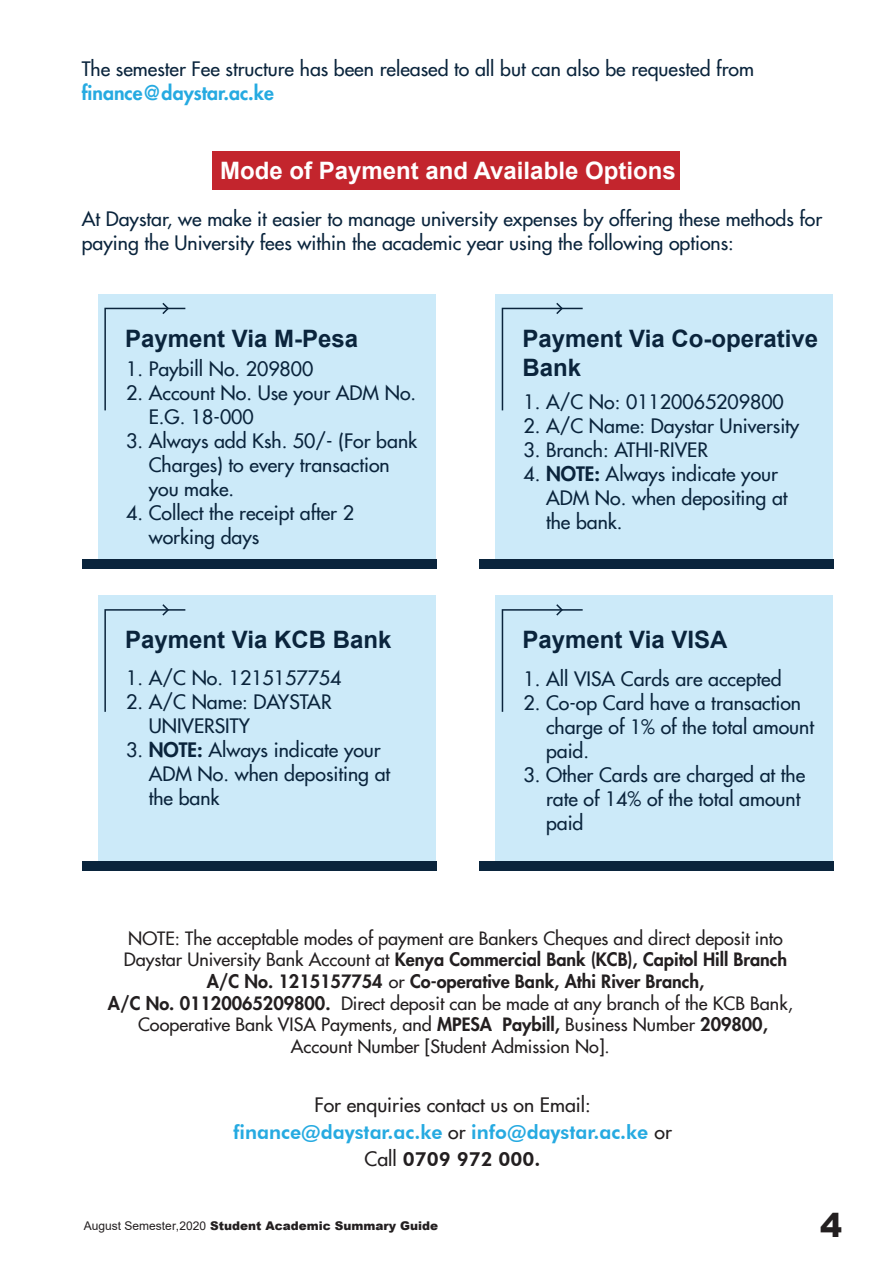
<style>
.page{position:relative;width:893px;height:1263px;background:#fff}
.page>*{position:absolute;margin:0;border:0;box-sizing:border-box;transform-origin:0 0}
.t1{font:900 33px "Arial";color:#231f20}
.t2{font:700 24px/28.8px "Arial";color:#0a243c}
.t3{font:700 24px "Arial";color:#fff}
.t4{font:500 19.5px/24px "Futura";color:#0a243c}
.t5{font:800 19.5px/27px "Futura BT";color:#26aae1;text-align:center}
.t6{font:500 19.5px "Futura";color:#231f20}
.t7{font:800 19.5px "Futura";color:#26aae1}
.t8{font:500 18px/21.6px "Futura";color:#231f20;text-align:center}
.t9{font:900 12px "Arial";color:#231f20}
.s1{font-weight:800}
.s2{font-family:"Futura";font-weight:500;color:#231f20}
.s3{color:#231f20}
.s4{font-weight:400}
</style>
<div class="page">
<div style="left:98px;top:294px;width:337px;height:270px;background:#cceaf9"></div>
<div style="left:82px;top:560px;width:354px;height:9px;background:#0a243c"></div>
<svg style="left:104px;top:303px;width:81px;height:107px"></svg>
<div style="left:495px;top:294px;width:337px;height:270px;background:#cceaf9"></div>
<div style="left:480px;top:560px;width:354px;height:9px;background:#0a243c"></div>
<svg style="left:502px;top:303px;width:81px;height:107px"></svg>
<div style="left:495px;top:595px;width:337px;height:271px;background:#cceaf9"></div>
<div style="left:480px;top:861px;width:354px;height:9px;background:#0a243c"></div>
<div style="left:98px;top:595px;width:337px;height:271px;background:#cceaf9"></div>
<div style="left:82px;top:861px;width:354px;height:9px;background:#0a243c"></div>
<svg style="left:104px;top:604px;width:81px;height:108px"></svg>
<svg style="left:502px;top:604px;width:81px;height:108px"></svg>
<div style="left:212px;top:151px;width:468px;height:38px;background:#c3252d"></div>
<p class="t4" style="left:82px;top:57px;width:674px">The semester Fee structure has been released to all but can also be requested from</p>
<p class="t7" style="left:82px;top:81px;width:194px">finance@daystar.ac.ke</p>
<p class="t3" style="left:220px;top:153px;width:457px">Mode of Payment and Available Options</p>
<p class="t4" style="left:82px;top:207px;width:742px">At Daystar, we make it easier to manage university expenses by offering these methods for paying the University fees within the academic year using the following options:</p>
<p class="t2" style="left:125px;top:324px;width:234px">Payment Via M-Pesa</p>
<p class="t4" style="left:126px;top:357px;width:189px">1. Paybill No. 209800</p>
<p class="t4" style="left:149px;top:381px;width:269px;text-indent:-23px">2. Account No. Use your ADM No.<br>E.G. 18-000</p>
<p class="t4" style="left:149px;top:429px;width:270px;text-indent:-23px">3. Always add Ksh. 50/- (For bank<br>Charges) to every transaction you make.</p>
<p class="t4" style="left:149px;top:501px;width:207px;text-indent:-23px">4. Collect the receipt after 2 working days</p>
<p class="t2" style="left:125px;top:626px;width:268px">Payment Via KCB Bank</p>
<p class="t4" style="left:126px;top:666px;width:217px">1. A/C No. 1215157754</p>
<p class="t4" style="left:149px;top:690px;width:184px;text-indent:-23px">2. A/C Name: DAYSTAR<br>UNIVERSITY</p>
<p class="t4" style="left:149px;top:738px;width:243px;text-indent:-23px">3. <span class="s1">NOTE:</span> Always indicate your<br>ADM No. when depositing at the bank</p>
<p class="t2" style="left:522px;top:324px;width:297px">Payment Via Co-operative<br>Bank</p>
<p class="t4" style="left:523px;top:390px;width:262px">1. A/C No: 01120065209800</p>
<p class="t4" style="left:523px;top:414px;width:277px">2. A/C Name: Daystar University</p>
<p class="t4" style="left:523px;top:438px;width:186px">3. Branch: ATHI-RIVER</p>
<p class="t4" style="left:546px;top:462px;width:243px;text-indent:-23px">4. <span class="s1">NOTE:</span> Always indicate your<br>ADM No. when depositing at the bank.</p>
<p class="t2" style="left:522px;top:626px;width:206px">Payment Via VISA</p>
<p class="t4" style="left:523px;top:667px;width:260px">1. All VISA Cards are accepted</p>
<p class="t4" style="left:546px;top:691px;width:270px;text-indent:-23px">2. Co-op Card have a transaction charge of 1% of the total amount paid.</p>
<p class="t4" style="left:546px;top:763px;width:261px;text-indent:-23px">3. Other Cards are charged at the rate of 14% of the total amount paid</p>
<p class="t8" style="left:108px;top:927px;width:686px">NOTE: The acceptable modes of payment are Bankers Cheques and direct deposit into Daystar University Bank Account at <span class="s1">Kenya Commercial Bank (KCB), Capitol Hill Branch A/C No. 1215157754</span> or <span class="s1">Co-operative Bank, Athi River Branch,<br>A/C No. 01120065209800.</span> Direct deposit can be made at any branch of the KCB Bank, Cooperative Bank VISA Payments, and <span class="s1">MPESA Paybill,</span> Business Number <span class="s1">209800, </span>Account Number [Student Admission No].</p>
<p class="t6" style="left:314px;top:1092px;width:278px">For enquiries contact us on Email:</p>
<p class="t5" style="left:233px;top:1118px;width:440px">finance@daystar.ac.ke <span class="s2">or</span> info@daystar.ac.ke <span class="s2">or<br>Call</span> <span class="s3">0709 972 000.</span></p>
<p class="t9" style="left:84px;top:1217px;width:356px"><span class="s4">August Semester,2020</span> Student Academic Summary Guide</p>
<h1 class="t1" style="left:820px;top:1201px;width:24px">4</h1>
</div>
